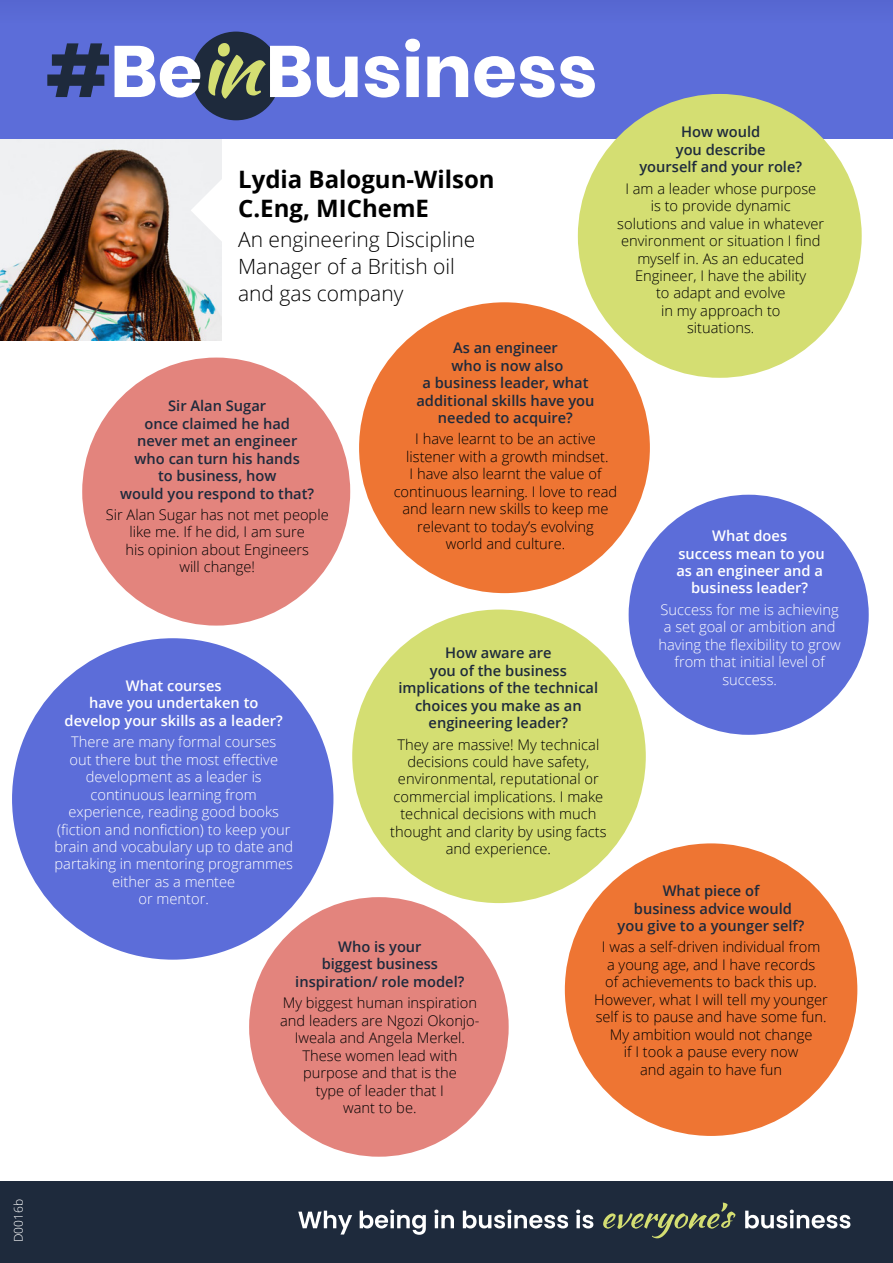
<style>
.page{position:relative;width:893px;height:1263px;background:#fff}
.page>*{position:absolute;margin:0;border:0;box-sizing:border-box;transform-origin:0 0}
.t1{font:700 24px/28.5px "Open Sans";color:#000}
.t2{font:300 21px/27px "Open Sans";color:#000}
.t3{font:300 14.7px/17.4px "Open Sans";color:#000;text-align:center}
.t4{font:600 14.7px/17.4px "Open Sans";color:#1e2a3c;text-align:center}
.t5{font:300 14.7px/17.4px "Open Sans";color:#fff;text-align:center}
.t6{font:600 14.7px/17.4px "Open Sans";color:#fff;text-align:center}
.t7{font:300 12px "Open Sans";color:#fff}
</style>
<div class="page">
<div style="left:249px;top:897px;width:260px;height:260px;background:#e3847d;border-radius:50%"></div>
<div style="left:0;top:0;width:893px;height:138px;background:#5c6dd9"></div>
<div style="left:0;top:0;width:893px;height:23px;background:#5969d4"></div>
<div style="left:192px;top:32px;width:88px;height:88px;background:#1e2a3c;border-radius:50%"></div>
<svg style="left:47px;top:43px;width:62px;height:54px"></svg>
<svg style="left:115px;top:39px;width:480px;height:60px"></svg>
<div style="left:0;top:1182px;width:893px;height:81px;background:#1e2a3c"></div>
<div style="left:352px;top:609px;width:294px;height:294px;background:#d4de72;border-radius:50%"></div>
<div style="left:629px;top:495px;width:240px;height:240px;background:#5c6dd9;border-radius:50%"></div>
<div style="left:12px;top:638px;width:321px;height:322px;background:#5c6dd9;border-radius:50%"></div>
<div style="left:578px;top:94px;width:284px;height:284px;background:#d4de72;border-radius:50%"></div>
<img style="left:0;top:139px;width:222px;height:201px">
<svg style="left:191px;top:176px;width:31px;height:69px"></svg>
<div style="left:565px;top:843px;width:292px;height:293px;background:#ee7533;border-radius:50%"></div>
<div style="left:359px;top:302px;width:291px;height:291px;background:#ee7533;border-radius:50%"></div>
<svg style="left:745px;top:1209px;width:105px;height:19px"></svg>
<svg style="left:603px;top:1202px;width:132px;height:36px"></svg>
<svg style="left:298px;top:1209px;width:295px;height:26px"></svg>
<div style="left:82px;top:358px;width:268px;height:268px;background:#e3847d;border-radius:50%"></div>
<h1 class="t1" style="left:238px;top:165px;width:258px">Lydia Balogun-Wilson<br>C.Eng, MIChemE</h1>
<h2 class="t2" style="left:238px;top:226px;width:239px">An engineering Discipline<br>Manager of a British oil and gas company</h2>
<p class="t4" style="left:639px;top:123px;width:164px">How would<br>you describe<br>yourself and your role?</p>
<p class="t3" style="left:617px;top:179px;width:209px">I am a leader whose purpose<br>is to provide dynamic<br>solutions and value in whatever environment or situation I find myself in. As an educated<br>Engineer, I have the ability<br>to adapt and evolve<br>in my approach to<br>situations.</p>
<p class="t4" style="left:416px;top:339px;width:180px">As an engineer<br>who is now also<br>a business leader, what additional skills have you needed to acquire?</p>
<p class="t3" style="left:394px;top:430px;width:225px">I have learnt to be an active listener with a growth mindset.<br>I have also learnt the value of continuous learning. I love to read and learn new skills to keep me relevant to today’s evolving<br>world and culture.</p>
<p class="t4" style="left:120px;top:397px;width:195px">Sir Alan Sugar<br>once claimed he had<br>never met an engineer who can turn his hands<br>to business, how<br>would you respond to that?</p>
<p class="t3" style="left:106px;top:505px;width:224px">Sir Alan Sugar has not met people like me. If he did, I am sure<br>his opinion about Engineers<br>will change!</p>
<p class="t6" style="left:676px;top:527px;width:150px">What does<br>success mean to you as an engineer and a business leader?</p>
<p class="t5" style="left:658px;top:600px;width:184px">Success for me is achieving a set goal or ambition and having the flexibility to grow from that initial level of</p>
<p class="t4" style="left:398px;top:644px;width:201px">How aware are<br>you of the business implications of the technical choices you make as an engineering leader?</p>
<p class="t3" style="left:390px;top:735px;width:218px">They are massive! My technical decisions could have safety, environmental, reputational or commercial implications. I make technical decisions with much thought and clarity by using facts and experience.</p>
<p class="t6" style="left:126px;top:677px;width:97px">What courses</p>
<p class="t5" style="left:722px;top:670px;width:56px">success.</p>
<p class="t6" style="left:65px;top:694px;width:220px">have you undertaken to develop your skills as a leader?</p>
<p class="t5" style="left:54px;top:733px;width:240px">There are many formal courses<br>out there but the most effective development as a leader is continuous learning from experience, reading good books (fiction and nonfiction) to keep your brain and vocabulary up to date and partaking in mentoring programmes either as a mentee<br>or mentor.</p>
<p class="t4" style="left:618px;top:882px;width:188px">What piece of<br>business advice would you give to a younger self?</p>
<p class="t3" style="left:594px;top:938px;width:235px">I was a self-driven individual from<br>a young age, and I have records<br>of achievements to back this up.<br>However, what I will tell my younger self is to pause and have some fun.<br>My ambition would not change<br>if I took a pause every now<br>and again to have fun</p>
<p class="t4" style="left:295px;top:938px;width:171px">Who is your<br>biggest business inspiration/ role model?</p>
<p class="t3" style="left:280px;top:994px;width:201px">My biggest human inspiration and leaders are Ngozi Okonjo-<br>Iweala and Angela Merkel.<br>These women lead with purpose and that is the<br>type of leader that I<br>want to be.</p>
<p class="t7" style="left:10px;top:1242px;width:45px;rotate:-90deg">D0016b</p>
</div>
